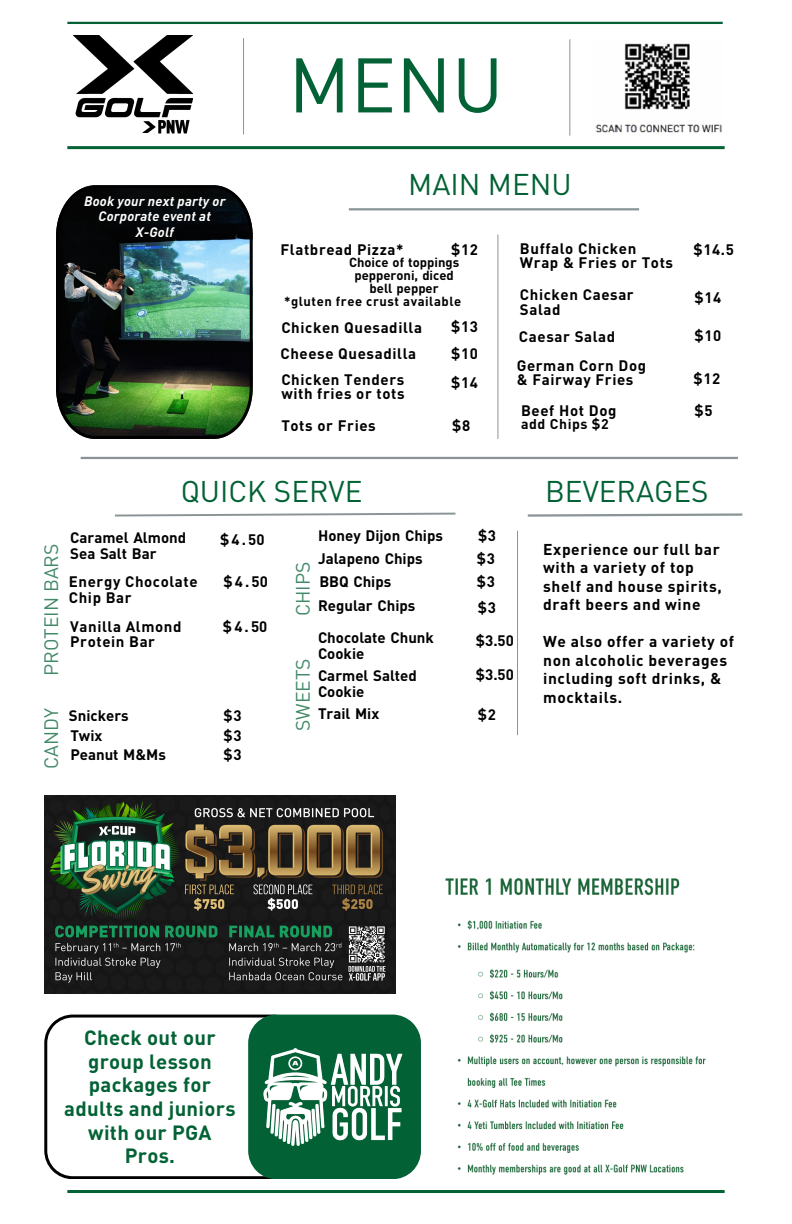
<style>
.page{position:relative;width:792px;height:1224px;background:#fff}
.page>*{position:absolute;margin:0;border:0;box-sizing:border-box;transform-origin:0 0}
.t1{font:76px "DIN Pro";color:#036235}
.t2{font:29.6px "DIN Pro";color:#036235}
.t3{font:700 20.4px/23.7px "DIN Pro";letter-spacing:.015em;color:#036235;text-align:center}
.t4{font:19.3px "DIN Pro";color:#036235}
.t5{font:700 15.5px/18.4px "DIN Pro";letter-spacing:.04em;color:#000}
.t6{font:700 15px/14.6px "DIN Pro";letter-spacing:.04em;color:#000}
.t7{font:700 15px/23.2px "DIN Pro";color:#000}
.t8{font:700 14px "DIN Pro";letter-spacing:.04em;color:#000}
.t9{font:italic 700 13.5px/15.6px "DIN Pro";letter-spacing:.015em;color:#fff;text-align:center}
.t10{font:700 13px/12.8px "DIN Pro";color:#000;text-align:center}
.t11{font:700 13px "DIN Pro";letter-spacing:.04em;color:#000}
</style>
<div class="page">
<hr style="left:67px;top:1190px;width:658px;height:3px;background:#036235">
<hr style="left:81px;top:457px;width:657px;height:2px;background:#8a9496">
<hr style="left:67px;top:146px;width:658px;height:3px;background:#036235">
<hr style="left:67px;top:22px;width:656px;height:2px;background:#036235">
<hr style="left:243px;top:38px;width:1px;height:96px;background:#8a9496">
<hr style="left:569px;top:39px;width:1px;height:97px;background:#8a9496">
<img style="left:73px;top:36px;width:120px;height:98px">
<img style="left:45px;top:796px;width:351px;height:197px">
<svg style="left:115px;top:512px;width:341px;height:5px"></svg>
<hr style="left:349px;top:208px;width:290px;height:2px;background:#8a9496">
<hr style="left:498px;top:234px;width:1px;height:205px;background:#8a9496">
<svg style="left:527px;top:513px;width:216px;height:4px"></svg>
<hr style="left:517px;top:531px;width:1px;height:204px;background:#8a9496">
<svg style="left:44px;top:1015px;width:204px;height:164px"></svg>
<svg style="left:248px;top:1015px;width:173px;height:164px"></svg>
<img style="left:256px;top:1020px;width:153px;height:154px">
<img style="left:56px;top:185px;width:197px;height:254px">
<img style="left:445px;top:878px;width:261px;height:297px">
<img style="left:595px;top:43px;width:127px;height:90px">
<p class="t1" style="left:288px;top:33px;width:217px">MENU</p>
<h2 class="t9" style="left:84px;top:192px;width:143px">Book your next party or<br>Corporate event at</h2>
<h6 class="t9" style="left:136px;top:224px;width:40px">X-Golf</h6>
<p class="t2" style="left:408px;top:164px;width:165px">MAIN MENU</p>
<p class="t6" style="left:451px;top:241px;width:28px">$12</p>
<p class="t6" style="left:280px;top:242px;width:125px">Flatbread Pizza*</p>
<h6 class="t10" style="left:349px;top:256px;width:112px">Choice of toppings pepperoni, diced bell pepper</h6>
<p class="t11" style="left:284px;top:292px;width:179px">*gluten free crust available</p>
<p class="t6" style="left:451px;top:318px;width:28px">$13</p>
<h5 class="t6" style="left:281px;top:320px;width:142px">Chicken Quesadilla</h5>
<p class="t6" style="left:280px;top:346px;width:137px">Cheese Quesadilla</p>
<p class="t6" style="left:451px;top:346px;width:28px">$10</p>
<h6 class="t6" style="left:281px;top:371px;width:125px">Chicken Tenders with fries or tots</h6>
<p class="t6" style="left:451px;top:374px;width:28px">$14</p>
<p class="t6" style="left:452px;top:418px;width:20px">$8</p>
<p class="t6" style="left:281px;top:418px;width:96px">Tots or Fries</p>
<h6 class="t6" style="left:520px;top:240px;width:155px">Buffalo Chicken<br>Wrap &amp; Fries or Tots</h6>
<p class="t6" style="left:520px;top:287px;width:115px">Chicken Caesar<br>Salad</p>
<p class="t6" style="left:519px;top:329px;width:98px">Caesar Salad</p>
<p class="t6" style="left:517px;top:358px;width:131px">German Corn Dog &amp; Fairway Fries</p>
<p class="t6" style="left:521px;top:403px;width:97px">Beef Hot Dog</p>
<p class="t8" style="left:521px;top:414px;width:89px">add Chips $2</p>
<p class="t6" style="left:694px;top:241px;width:42px">$14.5</p>
<p class="t6" style="left:695px;top:289px;width:28px">$14</p>
<h5 class="t6" style="left:695px;top:328px;width:28px">$10</h5>
<p class="t6" style="left:694px;top:371px;width:28px">$12</p>
<p class="t6" style="left:695px;top:402px;width:20px">$5</p>
<p class="t4" style="left:38px;top:676px;width:134px;rotate:-90deg">PROTEIN BARS</p>
<p class="t4" style="left:38px;top:769px;width:63px;rotate:-90deg">CANDY</p>
<h6 class="t2" style="left:181px;top:471px;width:183px">QUICK SERVE</h6>
<h6 class="t7" style="left:318px;top:523px;width:126px">Honey Dijon Chips<br>Jalapeno Chips<br>BBQ Chips<br>Regular Chips</h6>
<h6 class="t7" style="left:318px;top:630px;width:117px;line-height:15.5px">Chocolate Chunk<br>Cookie</h6>
<h6 class="t7" style="left:318px;top:667px;width:100px;line-height:15.5px">Carmel Salted<br>Cookie</h6>
<h6 class="t7" style="left:318px;top:701px;width:63px">Trail Mix</h6>
<h6 class="t7" style="left:70px;top:530px;width:117px;line-height:15.5px">Caramel Almond<br>Sea Salt Bar</h6>
<h6 class="t6" style="left:220px;top:532px;width:46px">$4.50</h6>
<p class="t4" style="left:290px;top:616px;width:56px;rotate:-90deg">CHIPS</p>
<h6 class="t6" style="left:69px;top:574px;width:130px">Energy Chocolate</h6>
<h6 class="t6" style="left:224px;top:574px;width:46px">$4.50</h6>
<h6 class="t6" style="left:69px;top:590px;width:64px">Chip Bar</h6>
<h6 class="t6" style="left:70px;top:618px;width:113px;line-height:15.5px">Vanilla Almond<br>Protein Bar</h6>
<h6 class="t6" style="left:223px;top:618px;width:46px">$4.50</h6>
<p class="t4" style="left:290px;top:731px;width:74px;rotate:-90deg">SWEETS</p>
<h6 class="t6" style="left:224px;top:708px;width:20px">$3</h6>
<h5 class="t6" style="left:224px;top:727px;width:20px">$3</h5>
<p class="t6" style="left:224px;top:747px;width:20px">$3</p>
<p class="t7" style="left:69px;top:706px;width:99px;line-height:19.4px">Snickers<br>Twix<br>Peanut M&amp;Ms</p>
<p class="t6" style="left:478px;top:528px;width:20px">$3</p>
<h2 class="t6" style="left:477px;top:574px;width:20px">$3</h2>
<p class="t6" style="left:478px;top:599px;width:20px">$3</p>
<p class="t6" style="left:477px;top:551px;width:20px">$3</p>
<p class="t6" style="left:476px;top:633px;width:40px">$3.50</p>
<p class="t6" style="left:476px;top:667px;width:40px">$3.50</p>
<p class="t6" style="left:478px;top:706px;width:20px">$2</p>
<h6 class="t2" style="left:545px;top:471px;width:165px">BEVERAGES</h6>
<p class="t5" style="left:543px;top:540px;width:180px">Experience our full bar with a variety of top shelf and house spirits, draft beers and wine</p>
<p class="t5" style="left:543px;top:632px;width:192px">We also offer a variety of non alcoholic beverages including soft drinks, &amp; mocktails.</p>
<h6 class="t3" style="left:64px;top:1025px;width:173px">Check out our group lesson packages for adults and juniors with our PGA<br>Pros.</h6>
</div>
